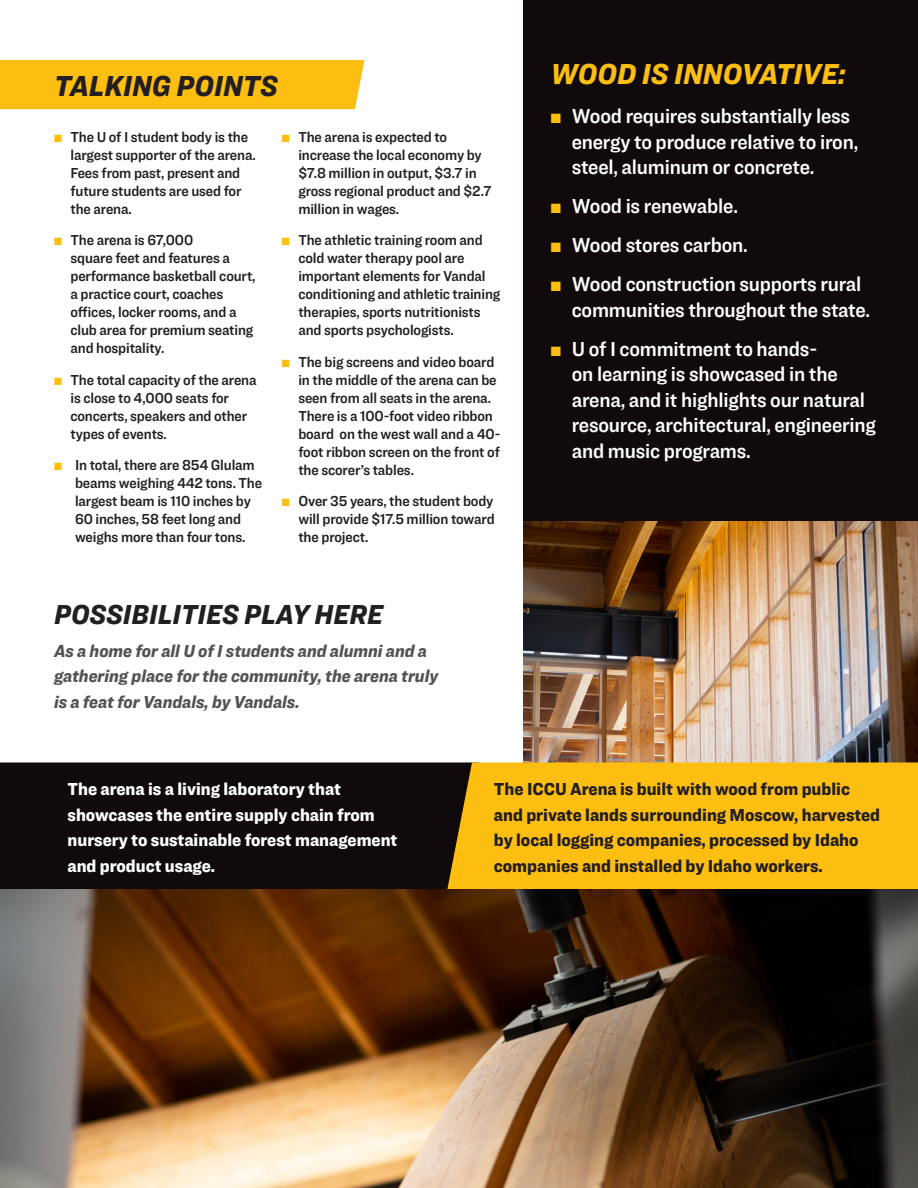
<style>
.page{position:relative;width:918px;height:1188px;background:#fff}
.page>*{position:absolute;margin:0;border:0;box-sizing:border-box;transform-origin:0 0}
.subhead{font:italic 900 30px "Ringside Narrow";color:#fdbe12}
.subhead-2{font:italic 900 30px "Ringside Narrow";color:#231f20}
.body{font:italic 900 28.5px "Ringside Narrow";color:#231f20}
.bullets{font:21px/25.5px "Ringside Narrow Semi";letter-spacing:-.01em;color:#fff}
.body-2{font:900 18px/25.5px "Ringside Narrow";color:#231f20}
.body-3{font:900 18px/25.5px "Ringside Narrow";color:#fff}
.body-4{font:italic 900 18px/25.5px "Ringside Narrow";color:#535355}
.bullets-2{font:15px/18px "Ringside Narrow Semi";letter-spacing:-.01em;color:#231f20}
.s1{color:#fdbe12}
</style>
<div class="page">
<div style="left:524px;top:0;width:394px;height:1188px;background:#110a0c"></div>
<div style="left:0;top:60px;width:365px;height:49px;background:#fdbe12"></div>
<img style="left:524px;top:521px;width:394px;height:241px">
<div style="left:0;top:762px;width:446px;height:128px;background:#110a0c"></div>
<div style="left:446px;top:762px;width:472px;height:128px;background:#fdbe12"></div>
<img style="left:0;top:890px;width:918px;height:298px">
<p class="subhead-2" style="left:54px;top:64px;width:225px">TALKING POINTS</p>
<p class="bullets-2" style="left:70px;top:127px;width:187px;text-indent:-16px"><span class="s1">■</span> The U of I student body is the largest supporter of the arena.<br>Fees from past, present and future students are used for the arena.</p>
<p class="bullets-2" style="left:70px;top:231px;width:187px;text-indent:-16px"><span class="s1">■</span> The arena is 67,000<br>square feet and features a performance basketball court, a practice court, coaches offices, locker rooms, and a club area for premium seating and hospitality.</p>
<p class="bullets-2" style="left:70px;top:370px;width:188px;text-indent:-16px"><span class="s1">■</span> The total capacity of the arena is close to 4,000 seats for concerts, speakers and other types of events.</p>
<p class="bullets-2" style="left:75px;top:456px;width:189px;text-indent:-21px"><span class="s1">■</span> In total, there are 854 Glulam beams weighing 442 tons. The largest beam is 110 inches by<br>60 inches, 58 feet long and weighs more than four tons.</p>
<p class="bullets-2" style="left:298px;top:127px;width:195px;text-indent:-16px"><span class="s1">■</span> The arena is expected to increase the local economy by $7.8 million in output, $3.7 in gross regional product and $2.7 million in wages.</p>
<p class="bullets-2" style="left:298px;top:231px;width:204px;text-indent:-16px"><span class="s1">■</span> The athletic training room and cold water therapy pool are important elements for Vandal conditioning and athletic training therapies, sports nutritionists and sports psychologists.</p>
<p class="bullets-2" style="left:298px;top:352px;width:204px;text-indent:-16px"><span class="s1">■</span> The big screens and video board in the middle of the arena can be seen from all seats in the arena.<br>There is a 100-foot video ribbon board on the west wall and a 40- foot ribbon screen on the front of the scorer’s tables.</p>
<p class="bullets-2" style="left:298px;top:492px;width:198px;text-align:justify;text-indent:-16px"><span class="s1">■</span> Over 35 years, the student body will provide $17.5 million toward the project.</p>
<p class="body" style="left:54px;top:594px;width:331px">POSSIBILITIES PLAY HERE</p>
<p class="body-4" style="left:54px;top:637px;width:386px">As a home for all U of I students and alumni and a gathering place for the community, the arena truly is a feat for Vandals, by Vandals.</p>
<p class="subhead" style="left:551px;top:52px;width:296px">WOOD IS INNOVATIVE:</p>
<p class="bullets" style="left:572px;top:103px;width:288px;text-indent:-21px"><span class="s1">■</span> Wood requires substantially less energy to produce relative to iron, steel, aluminum or concrete.</p>
<p class="bullets" style="left:551px;top:193px;width:189px"><span class="s1">■</span> Wood is renewable.</p>
<p class="bullets" style="left:551px;top:232px;width:199px"><span class="s1">■</span> Wood stores carbon.</p>
<p class="bullets" style="left:572px;top:271px;width:300px;text-indent:-21px"><span class="s1">■</span> Wood construction supports rural communities throughout the state.</p>
<p class="bullets" style="left:572px;top:335px;width:306px;text-indent:-21px"><span class="s1">■</span> U of I commitment to hands-<br>on learning is showcased in the arena, and it highlights our natural resource, architectural, engineering and music programs.</p>
<p class="body-3" style="left:68px;top:776px;width:332px">The arena is a living laboratory that showcases the entire supply chain from nursery to sustainable forest management and product usage.</p>
<p class="body-2" style="left:494px;top:776px;width:388px">The ICCU Arena is built with wood from public and private lands surrounding Moscow, harvested by local logging companies, processed by Idaho companies and installed by Idaho workers.</p>
</div>
